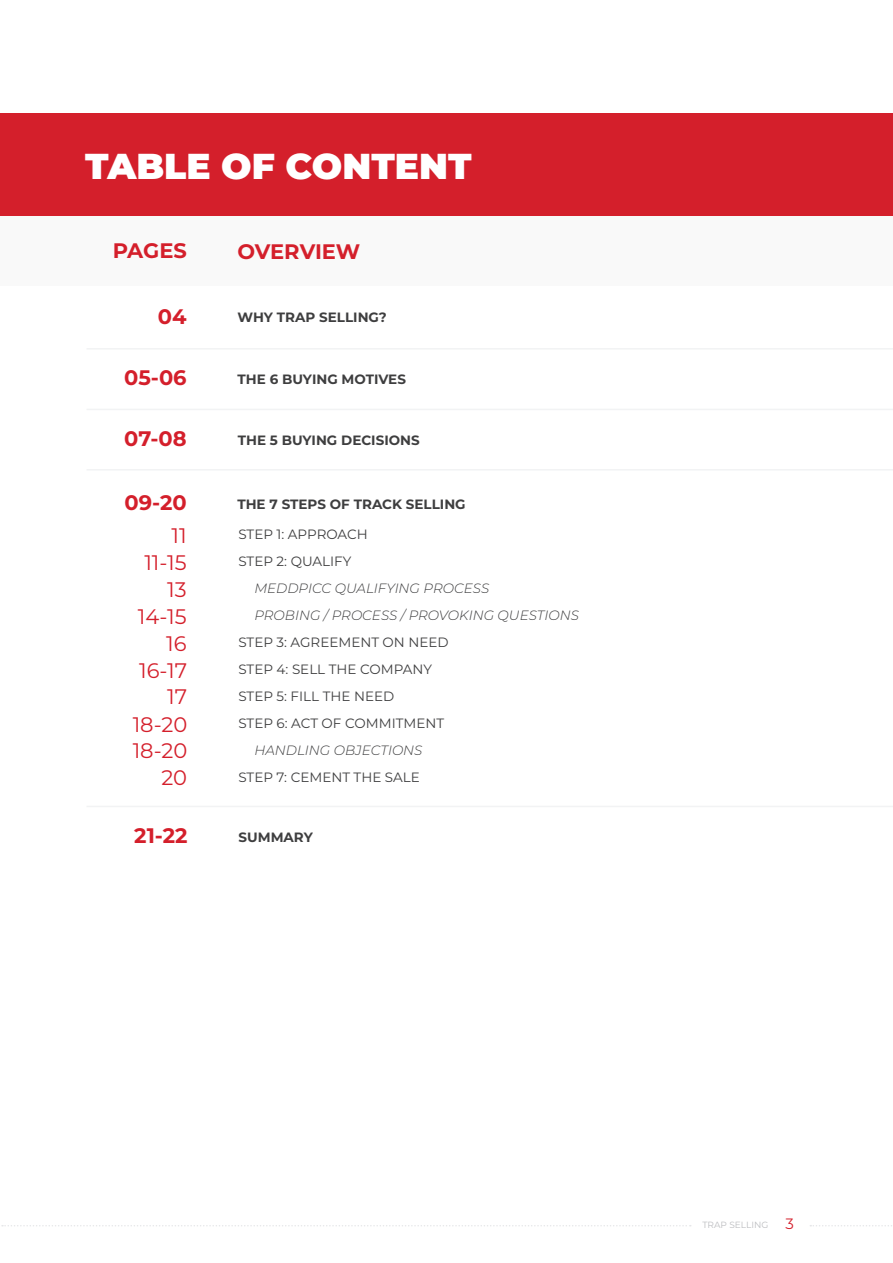
<style>
.page{position:relative;width:893px;height:1263px;background:#fff}
.page>*{position:absolute;margin:0;border:0;box-sizing:border-box;transform-origin:0 0}
.Sub_Title_White{font:900 36px "Montserrat";color:#fff}
.Sub_Tittle_1{font:700 21px "Montserrat";color:#d41f2b}
.Sub_Tittle_1-2{font:21px "Montserrat";color:#d41f2b}
.Body_Text_9_px_Left{font:13.5px "Montserrat";color:#3e3e3f}
.Body_Text_9_px_Left-2{font:700 13.5px "Montserrat";color:#3e3e3f}
.Body_Text_9_px_Left-3{font:italic 300 13.5px "Montserrat";color:#3e3e3f}
.t1{font:9px "Montserrat";color:#bcbdc0}
.s1{font-size:15px;color:#d41f2b}
</style>
<div class="page">
<hr style="left:0;top:114px;width:1px;height:102px;background:#d41f2b">
<div style="left:1px;top:114px;width:892px;height:102px;background:#d41f2b"></div>
<svg style="left:810px;top:1225px;width:82px;height:1px"></svg>
<svg style="left:2px;top:1225px;width:689px;height:1px"></svg>
<div style="left:0;top:216px;width:893px;height:69px;background:#f9f9f9"></div>
<hr style="left:87px;top:409px;width:806px;height:1px;background:#f2f3f4">
<hr style="left:87px;top:469px;width:806px;height:1px;background:#f2f3f4">
<hr style="left:87px;top:348px;width:806px;height:2px;background:#f2f3f4">
<hr style="left:87px;top:806px;width:806px;height:1px;background:#f2f3f4">
<p class="Sub_Title_White" style="left:85px;top:139px;width:388px">TABLE OF CONTENT</p>
<p class="Sub_Tittle_1" style="left:113px;top:235px;width:75px">PAGES</p>
<p class="Sub_Tittle_1" style="left:238px;top:236px;width:124px">OVERVIEW</p>
<p class="Sub_Tittle_1" style="left:158px;top:301px;width:30px">04</p>
<p class="Body_Text_9_px_Left-2" style="left:238px;top:308px;width:151px">WHY TRAP SELLING?</p>
<p class="Sub_Tittle_1" style="left:124px;top:362px;width:64px">05-06</p>
<p class="Body_Text_9_px_Left-2" style="left:238px;top:369px;width:170px">THE 6 BUYING MOTIVES</p>
<p class="Sub_Tittle_1" style="left:124px;top:423px;width:64px">07-08</p>
<p class="Body_Text_9_px_Left-2" style="left:238px;top:430px;width:183px">THE 5 BUYING DECISIONS</p>
<p class="Sub_Tittle_1" style="left:125px;top:487px;width:64px">09-20</p>
<p class="Sub_Tittle_1-2" style="left:172px;top:521px;width:17px">11</p>
<p class="Body_Text_9_px_Left-2" style="left:237px;top:495px;width:230px">THE 7 STEPS OF TRACK SELLING</p>
<p class="Body_Text_9_px_Left" style="left:238px;top:525px;width:131px">STEP 1: APPROACH</p>
<p class="Sub_Tittle_1-2" style="left:144px;top:548px;width:44px">11-15</p>
<p class="Body_Text_9_px_Left" style="left:238px;top:552px;width:114px">STEP 2: QUALIFY</p>
<p class="Sub_Tittle_1-2" style="left:167px;top:575px;width:21px">13</p>
<p class="Body_Text_9_px_Left-3" style="left:254px;top:579px;width:236px">MEDDPICC QUALIFYING PROCESS</p>
<p class="Sub_Tittle_1-2" style="left:138px;top:602px;width:50px">14-15</p>
<p class="Body_Text_9_px_Left-3" style="left:254px;top:606px;width:326px">PROBING / PROCESS / PROVOKING QUESTIONS</p>
<p class="Sub_Tittle_1-2" style="left:166px;top:629px;width:22px">16</p>
<p class="Body_Text_9_px_Left" style="left:238px;top:633px;width:212px">STEP 3: AGREEMENT ON NEED</p>
<p class="Body_Text_9_px_Left" style="left:238px;top:660px;width:195px">STEP 4: SELL THE COMPANY</p>
<p class="Body_Text_9_px_Left" style="left:238px;top:687px;width:157px">STEP 5: FILL THE NEED</p>
<p class="Body_Text_9_px_Left" style="left:238px;top:714px;width:207px">STEP 6: ACT OF COMMITMENT</p>
<p class="Body_Text_9_px_Left-3" style="left:254px;top:741px;width:170px">HANDLING OBJECTIONS</p>
<p class="Body_Text_9_px_Left" style="left:238px;top:768px;width:183px">STEP 7: CEMENT THE SALE</p>
<p class="Sub_Tittle_1-2" style="left:139px;top:656px;width:50px">16-17</p>
<p class="Sub_Tittle_1-2" style="left:167px;top:682px;width:21px">17</p>
<p class="Sub_Tittle_1-2" style="left:133px;top:710px;width:56px">18-20</p>
<p class="Sub_Tittle_1-2" style="left:133px;top:736px;width:56px">18-20</p>
<p class="Sub_Tittle_1-2" style="left:161px;top:763px;width:27px">20</p>
<p class="Sub_Tittle_1" style="left:134px;top:820px;width:55px">21-22</p>
<p class="Body_Text_9_px_Left-2" style="left:239px;top:827px;width:76px">SUMMARY</p>
<p class="t1" style="left:702px;top:1219px;width:93px">TRAP SELLING <span class="s1">3</span></p>
</div>
